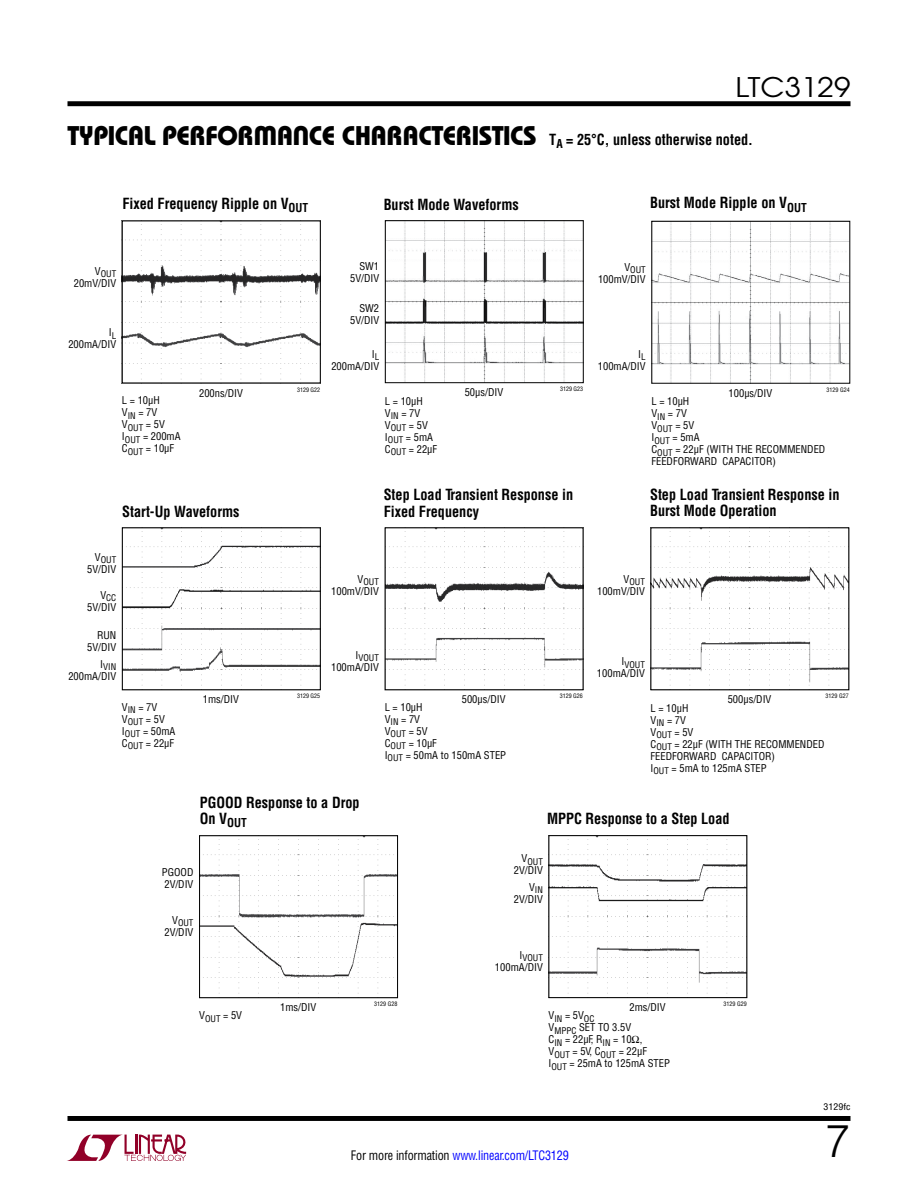
<style>
.page{position:relative;width:918px;height:1188px;background:#fff}
.page>*{position:absolute;margin:0;border:0;box-sizing:border-box;transform-origin:0 0}
.t1{font:300 45px "Helvetica";color:#000}
.t2{font:27px "Linear Bauhaus";letter-spacing:-.02em;color:#000}
.t3{font:27px "Avant Garde";color:#000;scale:1.1 1}
.t4{font:700 15px/16.5px "Linear Helv Cond";color:#000;scale:.95 1}
.t5{font:12.75px "Linear Helv Cond";letter-spacing:-.01em;color:#00f;scale:.95 1}
.t6{font:10.5px/12px "Linear Helv Cond";color:#000}
.t7{font:9px "Linear Helv Cond";color:#000}
.t8{font:9px "Linear Helv Cond";color:#000;scale:1.1 1}
.t9{font:6px "Linear Helv Cond";color:#000}
.s1{color:#000}
</style>
<div class="page">
<svg style="left:67px;top:1135px;width:119px;height:26px"></svg>
<div style="left:68px;top:1116px;width:782px;height:5px;background:#000"></div>
<div style="left:68px;top:101px;width:782px;height:5px;background:#000"></div>
<img style="left:124px;top:222px;width:195px;height:158px">
<div style="left:122px;top:220px;width:199px;height:163px;border:1px solid #000"></div>
<img style="left:653px;top:223px;width:195px;height:159px">
<div style="left:651px;top:221px;width:199px;height:163px;border:1px solid #000"></div>
<img style="left:124px;top:529px;width:195px;height:157px">
<div style="left:122px;top:527px;width:199px;height:163px;border:1px solid #000"></div>
<img style="left:387px;top:529px;width:195px;height:157px">
<div style="left:385px;top:527px;width:199px;height:163px;border:1px solid #000"></div>
<img style="left:652px;top:529px;width:195px;height:157px">
<div style="left:650px;top:527px;width:199px;height:163px;border:1px solid #000"></div>
<img style="left:201px;top:837px;width:195px;height:157px">
<div style="left:199px;top:835px;width:199px;height:163px;border:1px solid #000"></div>
<img style="left:550px;top:837px;width:195px;height:157px">
<div style="left:548px;top:835px;width:199px;height:163px;border:1px solid #000"></div>
<img style="left:387px;top:222px;width:195px;height:159px">
<div style="left:385px;top:220px;width:199px;height:163px;border:1px solid #000"></div>
<h2 class="t2" style="left:68px;top:119px;width:471px">TYPICAL PERFORMANCE CHARACTERISTICS</h2>
<h2 class="t3" style="left:736px;top:70px;width:106px">LTC3129</h2>
<h3 class="t4" style="left:549px;top:131px;width:216px">T<sub>A</sub> = 25°C, unless otherwise noted.</h3>
<h3 class="t4" style="left:122px;top:195px;width:197px">Fixed Frequency Ripple on V<sub>OUT</sub></h3>
<h3 class="t4" style="left:384px;top:196px;width:144px">Burst Mode Waveforms</h3>
<h3 class="t4" style="left:650px;top:195px;width:166px">Burst Mode Ripple on V<sub>OUT</sub></h3>
<p class="t7" style="left:95px;top:268px;width:23px"><sup>V</sup>OUT</p>
<p class="t6" style="left:74px;top:277px;width:44px">20mV/DIV</p>
<p class="t6" style="left:68px;top:327px;width:49px;text-align:right">I<sub>L<br></sub>200mA/DIV</p>
<p class="t6" style="left:122px;top:394px;width:60px">L = 10µH<br>V<sub>IN</sub> = 7V<br>V<sub>OUT</sub> = 5V<br>I<sub>OUT</sub> = 200mA<br>C<sub>OUT</sub> = 10µF</p>
<p class="t6" style="left:199px;top:387px;width:45px">200ns/DIV</p>
<h3 class="t4" style="left:122px;top:503px;width:125px">Start-Up Waveforms</h3>
<p class="t7" style="left:95px;top:555px;width:23px"><sup>V</sup>OUT</p>
<p class="t6" style="left:87px;top:563px;width:31px">5V/DIV</p>
<p class="t7" style="left:100px;top:592px;width:17px"><sup>V</sup>CC</p>
<p class="t6" style="left:87px;top:601px;width:31px">5V/DIV</p>
<p class="t6" style="left:87px;top:629px;width:31px;text-align:right">RUN<br>5V/DIV</p>
<p class="t7" style="left:100px;top:661px;width:17px"><sup>I</sup>VIN</p>
<p class="t6" style="left:68px;top:670px;width:49px">200mA/DIV</p>
<p class="t6" style="left:122px;top:701px;width:55px">V<sub>IN</sub> = 7V<br>V<sub>OUT</sub> = 5V<br>I<sub>OUT</sub> = 50mA<br>C<sub>OUT</sub> = 22µF</p>
<p class="t6" style="left:203px;top:694px;width:38px">1ms/DIV</p>
<p class="t9" style="left:297px;top:386px;width:25px">3129 G22</p>
<p class="t6" style="left:350px;top:260px;width:31px;text-align:right">SW1<br>5V/DIV</p>
<p class="t7" style="left:624px;top:264px;width:23px"><sup>V</sup>OUT</p>
<p class="t6" style="left:598px;top:273px;width:49px">100mV/DIV</p>
<p class="t6" style="left:350px;top:302px;width:31px;text-align:right">SW2<br>5V/DIV</p>
<p class="t6" style="left:331px;top:348px;width:49px;text-align:right">I<sub>L<br></sub>200mA/DIV</p>
<p class="t6" style="left:598px;top:348px;width:49px;text-align:right">I<sub>L<br></sub>100mA/DIV</p>
<p class="t6" style="left:385px;top:395px;width:54px">L = 10µH<br>V<sub>IN</sub> = 7V<br>V<sub>OUT</sub> = 5V<br>I<sub>OUT</sub> = 5mA<br>C<sub>OUT</sub> = 22µF</p>
<p class="t6" style="left:465px;top:386px;width:40px">50µs/DIV</p>
<p class="t9" style="left:560px;top:385px;width:25px">3129 G23</p>
<p class="t9" style="left:827px;top:386px;width:25px">3129 G24</p>
<p class="t6" style="left:729px;top:387px;width:45px">100µs/DIV</p>
<p class="t6" style="left:651px;top:395px;width:175px">L = 10µH<br>V<sub>IN</sub> = 7V<br>V<sub>OUT</sub> = 5V<br>I<sub>OUT</sub> = 5mA<br>C<sub>OUT</sub> = 22µF (WITH THE RECOMMENDED<br>FEEDFORWARD CAPACITOR)</p>
<h3 class="t4" style="left:384px;top:486px;width:201px">Step Load Transient Response in<br>Fixed Frequency</h3>
<h3 class="t4" style="left:650px;top:486px;width:201px">Step Load Transient Response in<br>Burst Mode Operation</h3>
<p class="t7" style="left:358px;top:576px;width:23px"><sup>V</sup>OUT</p>
<p class="t6" style="left:331px;top:585px;width:49px">100mV/DIV</p>
<p class="t7" style="left:624px;top:576px;width:23px"><sup>V</sup>OUT</p>
<p class="t6" style="left:597px;top:585px;width:49px">100mV/DIV</p>
<p class="t9" style="left:297px;top:693px;width:25px">3129 G25</p>
<p class="t7" style="left:356px;top:652px;width:25px"><sup>I</sup>VOUT</p>
<p class="t6" style="left:331px;top:661px;width:49px">100mA/DIV</p>
<p class="t6" style="left:462px;top:694px;width:45px">500µs/DIV</p>
<p class="t6" style="left:385px;top:701px;width:123px">L = 10µH<br>V<sub>IN</sub> = 7V<br>V<sub>OUT</sub> = 5V<br>C<sub>OUT</sub> = 10µF<br>I<sub>OUT</sub> = 50mA to 150mA STEP</p>
<p class="t9" style="left:560px;top:693px;width:25px">3129 G26</p>
<p class="t7" style="left:621px;top:659px;width:25px"><sup>I</sup>VOUT</p>
<p class="t6" style="left:597px;top:668px;width:49px">100mA/DIV</p>
<p class="t9" style="left:826px;top:693px;width:25px">3129 G27</p>
<p class="t6" style="left:728px;top:694px;width:45px">500µs/DIV</p>
<p class="t6" style="left:651px;top:702px;width:175px">L = 10µH<br>V<sub>IN</sub> = 7V<br>V<sub>OUT</sub> = 5V<br>C<sub>OUT</sub> = 22µF (WITH THE RECOMMENDED<br>FEEDFORWARD CAPACITOR)<br>I<sub>OUT</sub> = 5mA to 125mA STEP</p>
<h3 class="t4" style="left:200px;top:794px;width:170px">PGOOD Response to a Drop<br>On V<sub>OUT</sub></h3>
<p class="t6" style="left:162px;top:866px;width:33px">PGOOD<br>2V/DIV</p>
<p class="t7" style="left:172px;top:917px;width:23px"><sup>V</sup>OUT</p>
<p class="t6" style="left:164px;top:926px;width:31px">2V/DIV</p>
<p class="t6" style="left:199px;top:1010px;width:44px">V<sub>OUT</sub> = 5V</p>
<p class="t6" style="left:280px;top:1001px;width:38px">1ms/DIV</p>
<p class="t9" style="left:374px;top:1000px;width:25px">3129 G28</p>
<h3 class="t4" style="left:547px;top:810px;width:194px">MPPC Response to a Step Load</h3>
<p class="t7" style="left:522px;top:856px;width:23px"><sup>V</sup>OUT</p>
<p class="t6" style="left:514px;top:864px;width:31px">2V/DIV</p>
<p class="t7" style="left:529px;top:884px;width:15px"><sup>V</sup>IN</p>
<p class="t6" style="left:514px;top:893px;width:31px">2V/DIV</p>
<p class="t7" style="left:519px;top:952px;width:25px"><sup>I</sup>VOUT</p>
<p class="t6" style="left:495px;top:961px;width:49px">100mA/DIV</p>
<p class="t6" style="left:629px;top:1001px;width:38px">2ms/DIV</p>
<p class="t6" style="left:549px;top:1010px;width:123px">V<sub>IN</sub> = 5V<sub>OC<br></sub>V<sub>MPPC</sub> SET TO 3.5V<br>C<sub>IN</sub> = 22µF, R<sub>IN</sub> = 10Ω,<br>V<sub>OUT</sub> = 5V, C<sub>OUT</sub> = 22µF<br>I<sub>OUT</sub> = 25mA to 125mA STEP</p>
<p class="t9" style="left:724px;top:1000px;width:25px">3129 G29</p>
<p class="t5" style="left:351px;top:1148px;width:231px"><span class="s1">For more information</span> www.linear.com/LTC3129</p>
<p class="t8" style="left:824px;top:1102px;width:26px">3129fc</p>
<h1 class="t1" style="left:825px;top:1103px;width:27px">7</h1>
</div>
